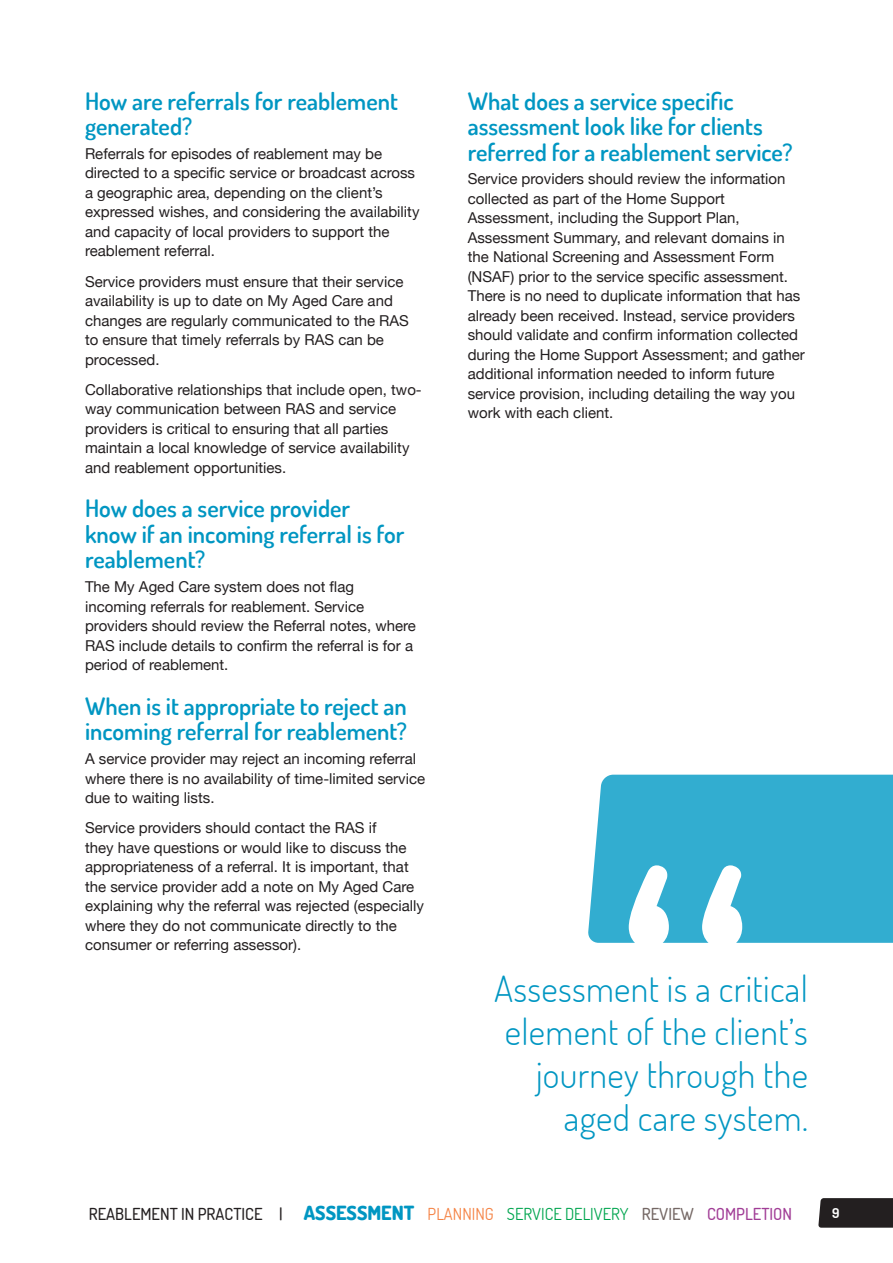
<style>
.page{position:relative;width:893px;height:1263px;background:#fff}
.page>*{position:absolute;margin:0;border:0;box-sizing:border-box;transform-origin:0 0}
.t1{font:300 36px/43.2px "Dosis";letter-spacing:.01em;color:#0096c2;text-align:right}
.t2{font:600 24px/25.5px "Dosis";color:#0096c2}
.t3{font:500 16.5px "Dosis";color:#231f20}
.t4{font:15px/19.5px "Helvetica Neue";color:#231f20}
.t5{font:700 13.5px "Dosis";color:#fff}
.s1{font-weight:800;font-size:19.5px;color:#0096c2}
.s2{font-weight:400;color:#f58345}
.s3{font-weight:400;color:#00a54f}
.s4{color:#746764}
.s5{color:#a13d96}
</style>
<div class="page">
<svg style="left:818px;top:1198px;width:75px;height:30px"></svg>
<div style="left:588px;top:775px;width:305px;height:168px;background:#32add0"></div>
<svg style="left:629px;top:865px;width:113px;height:78px"></svg>
<h2 class="t2" style="left:85px;top:88px;width:314px">How are referrals for reablement generated?</h2>
<p class="t4" style="left:85px;top:145px;width:336px">Referrals for episodes of reablement may be directed to a specific service or broadcast across a geographic area, depending on the client’s expressed wishes, and considering the availability and capacity of local providers to support the reablement referral.</p>
<p class="t4" style="left:85px;top:272px;width:325px">Service providers must ensure that their service availability is up to date on My Aged Care and changes are regularly communicated to the RAS to ensure that timely referrals by RAS can be processed.</p>
<p class="t4" style="left:85px;top:380px;width:338px">Collaborative relationships that include open, two&shy;way communication between RAS and service providers is critical to ensuring that all parties maintain a local knowledge of service availability and reablement opportunities.</p>
<h2 class="t2" style="left:85px;top:495px;width:321px">How does a service provider know if an incoming referral is for reablement?</h2>
<p class="t4" style="left:85px;top:578px;width:332px">The My Aged Care system does not flag incoming referrals for reablement. Service providers should review the Referral notes, where RAS include details to confirm the referral is for a period of reablement.</p>
<h2 class="t2" style="left:85px;top:693px;width:323px">When is it appropriate to reject an incoming referral for reablement?</h2>
<p class="t4" style="left:85px;top:750px;width:342px">A service provider may reject an incoming referral where there is no availability of time-limited service due to waiting lists.</p>
<p class="t4" style="left:85px;top:819px;width:340px">Service providers should contact the RAS if<br>they have questions or would like to discuss the appropriateness of a referral. It is important, that the service provider add a note on My Aged Care explaining why the referral was rejected (especially where they do not communicate directly to the consumer or referring assessor).</p>
<h2 class="t2" style="left:468px;top:88px;width:326px">What does a service specific assessment look like for clients referred for a reablement service?</h2>
<p class="t4" style="left:468px;top:170px;width:339px">Service providers should review the information collected as part of the Home Support Assessment, including the Support Plan, Assessment Summary, and relevant domains in the National Screening and Assessment Form (NSAF) prior to the service specific assessment.<br>There is no need to duplicate information that has already been received. Instead, service providers should validate and confirm information collected during the Home Support Assessment; and gather additional information needed to inform future service provision, including detailing the way you work with each client.</p>
<h1 class="t1" style="left:494px;top:966px;width:315px">Assessment is a critical element of the client’s journey through the aged care system.</h1>
<p class="t3" style="left:89px;top:1204px;width:705px">REABLEMENT IN PRACTICE | <span class="s1">ASSESSMENT</span> <span class="s2">PLANNING</span> <span class="s3">SERVICE DELIVERY</span> <span class="s4">REVIEW</span> <span class="s5">COMPLETION</span></p>
<p class="t5" style="left:832px;top:1204px;width:9px">9</p>
</div>
